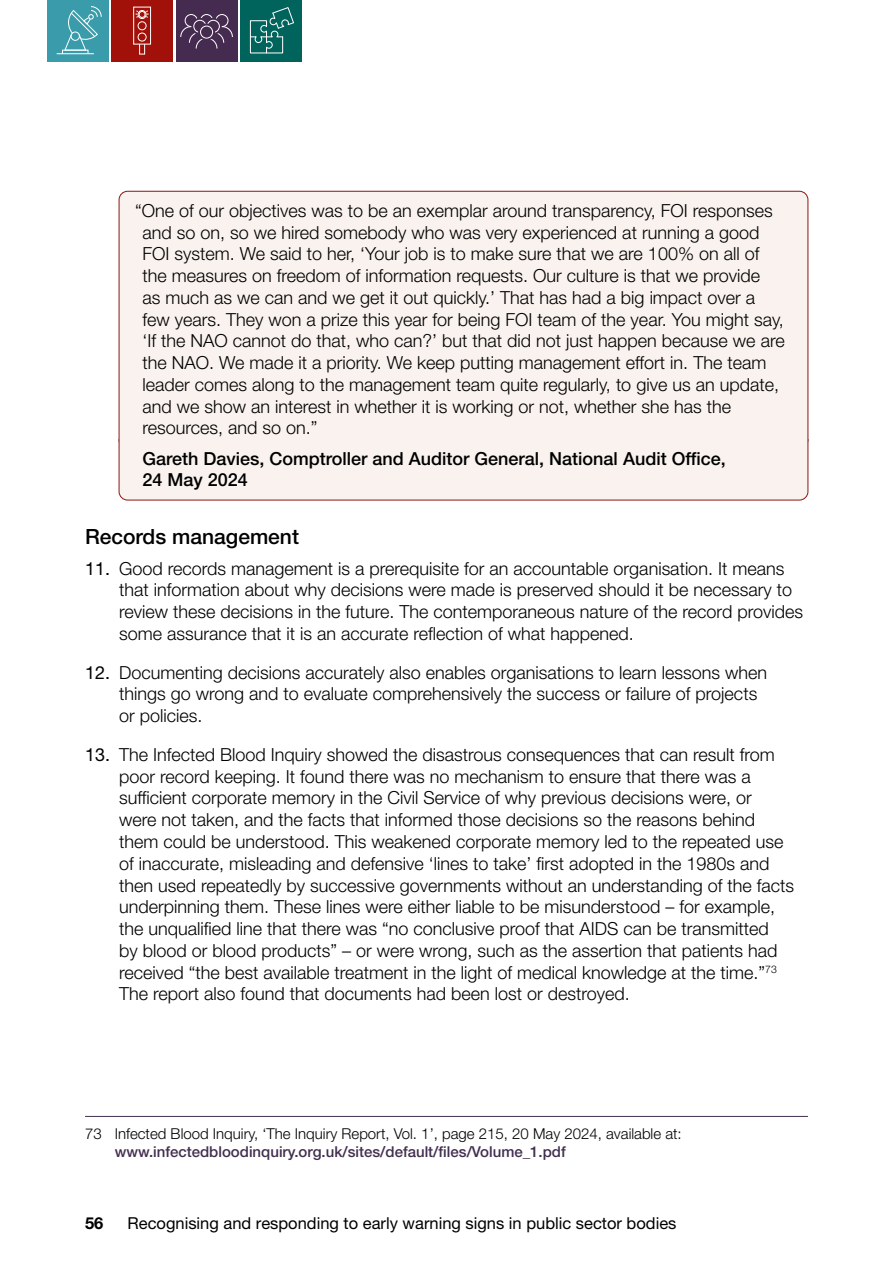
<style>
.page{position:relative;width:893px;height:1263px;background:#fff}
.page>*{position:absolute;margin:0;border:0;box-sizing:border-box;transform-origin:0 0}
.H2__2a{font:500 21px "Helvetica Neue LT Pro";color:#000}
.Body___Numbered___CH5{font:300 18px/21.8px "Helvetica Neue LT Pro";color:#000}
.Box___Red___Quote{font:300 18px/21.8px "Helvetica Neue LT Pro";color:#000}
.Box___Red___Accreditation{font:500 18px/21.8px "Helvetica Neue LT Pro";color:#000}
.t1{font:16.5px "Helvetica Neue LT Pro";color:#000}
.t2{font:700 16.5px "Helvetica Neue LT Pro";color:#000}
.Footnote{font:300 15px/18px "Helvetica Neue LT Pro";color:#000}
.s1{font-weight:400}
.s2{font-weight:500;color:#422f50}
</style>
<div class="page">
<svg style="left:108px;top:0;width:130px;height:62px"></svg>
<div style="left:47px;top:0;width:61px;height:62px;background:#3a9caa"></div>
<div style="left:111px;top:0;width:62px;height:62px;background:#a21109"></div>
<div style="left:176px;top:0;width:61px;height:62px;background:#462b50"></div>
<div style="left:240px;top:0;width:62px;height:62px;background:#00645d"></div>
<svg style="left:250px;top:7px;width:44px;height:47px"></svg>
<svg style="left:64px;top:6px;width:38px;height:45px"></svg>
<hr style="left:57px;top:53px;width:37px;height:1px;background:#fff">
<div style="left:138px;top:10px;width:8px;height:9px;border:1px solid #fff;border-radius:50%"></div>
<div style="left:138px;top:21px;width:8px;height:9px;border:1px solid #fff;border-radius:50%"></div>
<div style="left:138px;top:33px;width:8px;height:8px;border:1px solid #fff;border-radius:50%"></div>
<div style="left:139px;top:11px;width:6px;height:7px;border:1px solid #fff;border-radius:50%"></div>
<div style="left:133px;top:7px;width:18px;height:37px;border:1px solid #fff"></div>
<div style="left:139px;top:44px;width:6px;height:10px;border:1px solid #fff"></div>
<svg style="left:135px;top:10px;width:4px;height:8px"></svg>
<svg style="left:145px;top:10px;width:4px;height:8px"></svg>
<div style="left:200px;top:14px;width:13px;height:13px;border:1px solid #fff;border-radius:50%"></div>
<div style="left:216px;top:14px;width:12px;height:13px;border:1px solid #fff;border-radius:50%"></div>
<div style="left:185px;top:14px;width:13px;height:13px;border:1px solid #fff;border-radius:50%"></div>
<svg style="left:180px;top:26px;width:53px;height:23px"></svg>
<svg style="left:205px;top:18px;width:17px;height:17px"></svg>
<svg style="left:191px;top:18px;width:17px;height:17px"></svg>
<div style="left:207px;top:20px;width:13px;height:13px;border:1px solid #fff;border-radius:50%"></div>
<div style="left:193px;top:20px;width:13px;height:13px;border:1px solid #fff;border-radius:50%"></div>
<svg style="left:198px;top:24px;width:17px;height:17px"></svg>
<div style="left:200px;top:26px;width:13px;height:12px;border:1px solid #fff;border-radius:50%"></div>
<div style="left:119px;top:191px;width:689px;height:257px;background:#f9f2ef;border-radius:9px"></div>
<div style="left:118px;top:438px;width:691px;height:63px;background:#f9f2ef"></div>
<hr style="left:85px;top:1116px;width:723px;height:1px;background:#422f50">
<p class="Box___Red___Quote" style="left:142px;top:199px;width:644px;text-indent:-7px">“One of our objectives was to be an exemplar around transparency, FOI responses and so on, so we hired somebody who was very experienced at running a good FOI system. We said to her, ‘Your job is to make sure that we are 100% on all of the measures on freedom of information requests. Our culture is that we provide<br>as much as we can and we get it out quickly.’ That has had a big impact over a few years. They won a prize this year for being FOI team of the year. You might say, ‘If the NAO cannot do that, who can?’ but that did not just happen because we are the NAO. We made it a priority. We keep putting management effort in. The team leader comes along to the management team quite regularly, to give us an update, and we show an interest in whether it is working or not, whether she has the resources, and so on.”</p>
<p class="Box___Red___Accreditation" style="left:142px;top:447px;width:585px">Gareth Davies, Comptroller and Auditor General, National Audit Office,<br>24 May 2024</p>
<h2 class="H2__2a" style="left:85px;top:524px;width:215px">Records management</h2>
<p class="Body___Numbered___CH5" style="left:119px;top:557px;width:685px;text-indent:-34px"><span class="s1">11.</span> Good records management is a prerequisite for an accountable organisation. It means that information about why decisions were made is preserved should it be necessary to review these decisions in the future. The contemporaneous nature of the record provides some assurance that it is an accurate reflection of what happened.</p>
<p class="Body___Numbered___CH5" style="left:119px;top:661px;width:650px;text-indent:-34px"><span class="s1">12.</span> Documenting decisions accurately also enables organisations to learn lessons when things go wrong and to evaluate comprehensively the success or failure of projects or policies.</p>
<p class="Body___Numbered___CH5" style="left:119px;top:743px;width:677px;text-indent:-34px"><span class="s1">13.</span> The Infected Blood Inquiry showed the disastrous consequences that can result from poor record keeping. It found there was no mechanism to ensure that there was a sufficient corporate memory in the Civil Service of why previous decisions were, or<br>were not taken, and the facts that informed those decisions so the reasons behind them could be understood. This weakened corporate memory led to the repeated use of inaccurate, misleading and defensive ‘lines to take’ first adopted in the 1980s and then used repeatedly by successive governments without an understanding of the facts underpinning them. These lines were either liable to be misunderstood – for example, the unqualified line that there was “no conclusive proof that AIDS can be transmitted<br>by blood or blood products” – or were wrong, such as the assertion that patients had received “the best available treatment in the light of medical knowledge at the time.”<sup>73<br></sup>The report also found that documents had been lost or destroyed.</p>
<p class="Footnote" style="left:115px;top:1124px;width:568px;text-indent:-30px">73 Infected Blood Inquiry, ‘The Inquiry Report, Vol. 1’, page 215, 20 May 2024, available at: <span class="s2">www.infectedbloodinquiry.org.uk/sites/default/files/Volume_1.pdf</span></p>
<p class="t2" style="left:85px;top:1213px;width:20px">56</p>
<p class="t1" style="left:128px;top:1213px;width:550px">Recognising and responding to early warning signs in public sector bodies</p>
</div>
